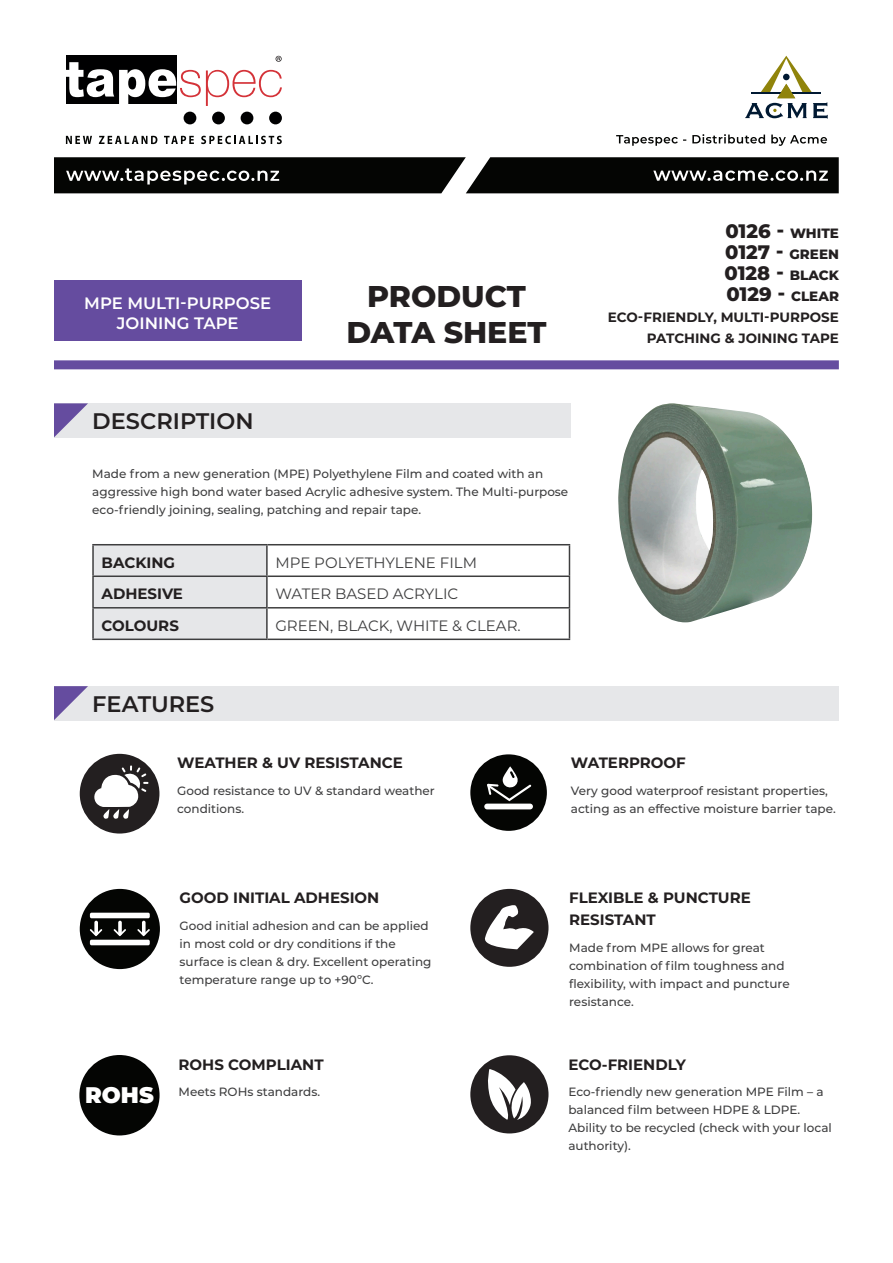
<style>
.page{position:relative;width:893px;height:1263px;background:#fff}
.page>*{position:absolute;margin:0;border:0;box-sizing:border-box;transform-origin:0 0}
.t1{font:800 30px "Montserrat";color:#231f20}
.t2{font:600 22.5px "Montserrat";color:#231f20}
.t3{font:800 19.5px "Montserrat";color:#231f20}
.t4{font:600 16.5px "Montserrat";color:#fff}
.t5{font:700 15px "Montserrat";color:#231f20}
.Body_Copy{font:15px "Montserrat";color:#3e3e3f}
.t6{font:700 13.5px "Montserrat";color:#231f20}
.t7{font:500 12px/18px "Montserrat";color:#3e3e3f}
.s1{font-size:13.5px}
.s2{font-weight:900;font-size:22.5px;color:#fff}
</style>
<div class="page">
<div style="left:54px;top:280px;width:247px;height:61px;background:#654c9f"></div>
<div style="left:54px;top:360px;width:785px;height:9px;background:#654c9f"></div>
<div style="left:94px;top:545px;width:172px;height:93px;background:#e6e7e9"></div>
<hr style="left:92px;top:544px;width:176px;height:1px;background:#3e3e3f">
<hr style="left:92px;top:545px;width:2px;height:30px;background:#3e3e3f">
<hr style="left:266px;top:545px;width:2px;height:30px;background:#3e3e3f">
<hr style="left:92px;top:575px;width:176px;height:2px;background:#3e3e3f">
<hr style="left:92px;top:577px;width:2px;height:30px;background:#3e3e3f">
<hr style="left:266px;top:577px;width:2px;height:30px;background:#3e3e3f">
<hr style="left:92px;top:607px;width:176px;height:1px;background:#3e3e3f">
<hr style="left:92px;top:608px;width:2px;height:30px;background:#3e3e3f">
<hr style="left:266px;top:608px;width:2px;height:30px;background:#3e3e3f">
<hr style="left:92px;top:638px;width:176px;height:2px;background:#3e3e3f">
<hr style="left:268px;top:544px;width:302px;height:1px;background:#3e3e3f">
<hr style="left:569px;top:545px;width:1px;height:30px;background:#3e3e3f">
<hr style="left:268px;top:575px;width:302px;height:2px;background:#3e3e3f">
<hr style="left:569px;top:577px;width:1px;height:30px;background:#3e3e3f">
<hr style="left:268px;top:607px;width:302px;height:1px;background:#3e3e3f">
<hr style="left:569px;top:608px;width:1px;height:30px;background:#3e3e3f">
<hr style="left:268px;top:638px;width:302px;height:2px;background:#3e3e3f">
<div style="left:54px;top:403px;width:516px;height:34px;background:#e6e7e9"></div>
<svg style="left:54px;top:403px;width:34px;height:34px"></svg>
<div style="left:54px;top:686px;width:785px;height:34px;background:#e6e7e9"></div>
<svg style="left:54px;top:686px;width:34px;height:34px"></svg>
<div style="left:470px;top:754px;width:77px;height:77px;background:#040503;border-radius:50%"></div>
<div style="left:484px;top:804px;width:49px;height:5px;background:#fff;border-radius:3px"></div>
<svg style="left:487px;top:766px;width:44px;height:35px"></svg>
<div style="left:80px;top:754px;width:79px;height:79px;background:#231f20;border-radius:50%"></div>
<svg style="left:94px;top:765px;width:54px;height:54px"></svg>
<div style="left:470px;top:889px;width:78px;height:78px;background:#231f20;border-radius:50%"></div>
<svg style="left:485px;top:905px;width:49px;height:44px"></svg>
<div style="left:80px;top:889px;width:80px;height:80px;background:#040503;border-radius:50%"></div>
<div style="left:90px;top:940px;width:60px;height:5px;background:#fff;border-radius:2px"></div>
<div style="left:90px;top:913px;width:60px;height:5px;background:#fff;border-radius:2px"></div>
<svg style="left:118px;top:921px;width:4px;height:14px"></svg>
<svg style="left:114px;top:929px;width:12px;height:7px"></svg>
<svg style="left:94px;top:921px;width:4px;height:14px"></svg>
<svg style="left:90px;top:929px;width:12px;height:7px"></svg>
<svg style="left:142px;top:921px;width:4px;height:14px"></svg>
<svg style="left:137px;top:929px;width:13px;height:7px"></svg>
<div style="left:470px;top:1055px;width:78px;height:78px;background:#231f20;border-radius:50%"></div>
<svg style="left:488px;top:1069px;width:43px;height:51px"></svg>
<div style="left:79px;top:1055px;width:81px;height:80px;background:#040503;border-radius:50%"></div>
<img style="left:618px;top:403px;width:195px;height:219px">
<svg style="left:616px;top:135px;width:70px;height:11px"></svg>
<svg style="left:692px;top:134px;width:73px;height:10px"></svg>
<svg style="left:771px;top:135px;width:56px;height:11px"></svg>
<svg style="left:54px;top:157px;width:785px;height:36px;background:#1c1d1b"></svg>
<svg style="left:745px;top:56px;width:83px;height:63px"></svg>
<div style="left:184px;top:112px;width:12px;height:12px;background:#000001;border-radius:50%"></div>
<div style="left:212px;top:112px;width:13px;height:12px;background:#000001;border-radius:50%"></div>
<div style="left:241px;top:112px;width:12px;height:12px;background:#000001;border-radius:50%"></div>
<div style="left:269px;top:112px;width:13px;height:12px;background:#000001;border-radius:50%"></div>
<svg style="left:66px;top:136px;width:26px;height:8px"></svg>
<svg style="left:99px;top:136px;width:58px;height:8px"></svg>
<svg style="left:164px;top:136px;width:30px;height:8px"></svg>
<svg style="left:201px;top:136px;width:81px;height:8px"></svg>
<svg style="left:66px;top:56px;width:216px;height:50px"></svg>
<p class="t4" style="left:84px;top:291px;width:188px">MPE MULTI-PURPOSE</p>
<p class="t4" style="left:117px;top:311px;width:123px">JOINING TAPE</p>
<p class="t1" style="left:367px;top:274px;width:160px">PRODUCT</p>
<p class="t1" style="left:346px;top:310px;width:202px">DATA SHEET</p>
<p class="t2" style="left:92px;top:405px;width:163px">DESCRIPTION</p>
<p class="t7" style="left:92px;top:464px;width:478px">Made from a new generation (MPE) Polyethylene Film and coated with an aggressive high bond water based Acrylic adhesive system. The Multi-purpose eco-friendly joining, sealing, patching and repair tape.</p>
<p class="t5" style="left:102px;top:552px;width:75px">BACKING</p>
<p class="Body_Copy" style="left:275px;top:552px;width:203px">MPE POLYETHYLENE FILM</p>
<p class="t5" style="left:102px;top:583px;width:83px">ADHESIVE</p>
<p class="Body_Copy" style="left:275px;top:584px;width:184px">WATER BASED ACRYLIC</p>
<p class="t5" style="left:102px;top:615px;width:79px">COLOURS</p>
<p class="Body_Copy" style="left:275px;top:615px;width:247px">GREEN, BLACK, WHITE &amp; CLEAR.</p>
<p class="t2" style="left:92px;top:688px;width:124px">FEATURES</p>
<p class="t3" style="left:725px;top:217px;width:115px">0126 - <span class="s1">WHITE</span></p>
<p class="t3" style="left:725px;top:238px;width:115px">0127 - <span class="s1">GREEN</span></p>
<p class="t3" style="left:724px;top:259px;width:116px">0128 - <span class="s1">BLACK</span></p>
<p class="t3" style="left:726px;top:280px;width:114px">0129 - <span class="s1">CLEAR</span></p>
<p class="t6" style="left:608px;top:307px;width:233px">ECO-FRIENDLY, MULTI-PURPOSE</p>
<p class="t6" style="left:647px;top:328px;width:193px">PATCHING &amp; JOINING TAPE</p>
<p class="t5" style="left:177px;top:752px;width:227px">WEATHER &amp; UV RESISTANCE</p>
<p class="t7" style="left:177px;top:781px;width:259px">Good resistance to UV &amp; standard weather conditions.</p>
<p class="t5" style="left:571px;top:752px;width:116px">WATERPROOF</p>
<p class="t7" style="left:571px;top:781px;width:266px">Very good waterproof resistant properties, acting as an effective moisture barrier tape.</p>
<p class="t5" style="left:180px;top:887px;width:201px">GOOD INITIAL ADHESION</p>
<p class="t7" style="left:180px;top:916px;width:253px">Good initial adhesion and can be applied in most cold or dry conditions if the surface is clean &amp; dry. Excellent operating temperature range up to +90ºC.</p>
<p class="t5" style="left:569px;top:887px;width:183px">FLEXIBLE &amp; PUNCTURE</p>
<p class="t5" style="left:569px;top:909px;width:88px">RESISTANT</p>
<p class="t7" style="left:569px;top:938px;width:222px">Made from MPE allows for great combination of film toughness and flexibility, with impact and puncture resistance.</p>
<p class="t5" style="left:179px;top:1054px;width:147px">ROHS COMPLIANT</p>
<p class="t7" style="left:85px;top:1082px;width:236px"><span class="s2">ROHS</span> Meets ROHs standards.</p>
<p class="t5" style="left:568px;top:1054px;width:119px">ECO-FRIENDLY</p>
<p class="t7" style="left:568px;top:1082px;width:257px">Eco-friendly new generation MPE Film – a balanced film between HDPE &amp; LDPE.</p>
<p class="t7" style="left:568px;top:1118px;width:265px">Ability to be recycled (check with your local authority).</p>
</div>
